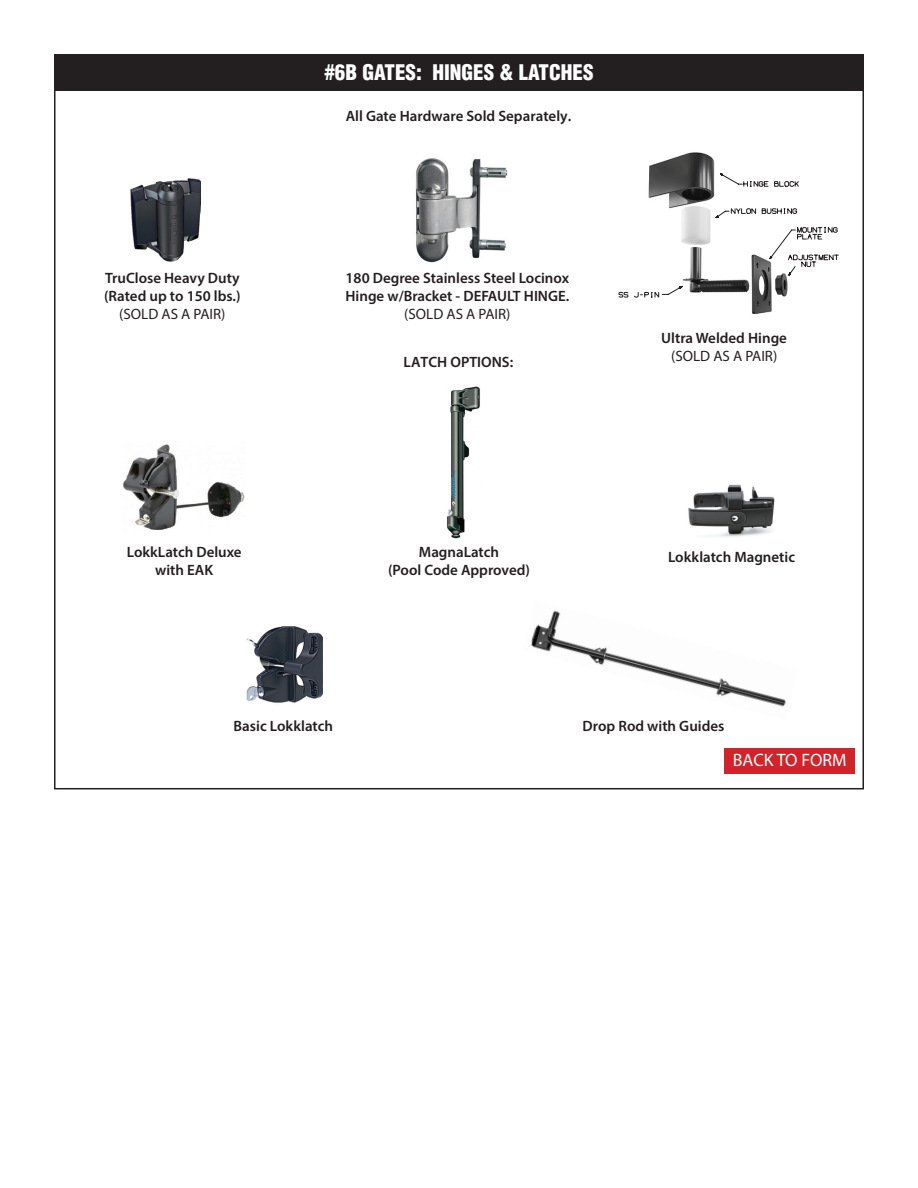
<style>
.page{position:relative;width:918px;height:1188px;background:#fff}
.page>*{position:absolute;margin:0;border:0;box-sizing:border-box;transform-origin:0 0}
.t1{font:900 condensed 21px "Helvetica";color:#fff}
.t2{font:18px "Myriad Pro";color:#fff}
.t3{font:600 15px/18px "Myriad Pro";color:#231f20}
.t4{font:15px "Myriad Pro";color:#231f20}
</style>
<div class="page">
<img style="left:649px;top:152px;width:123px;height:162px">
<img style="left:415px;top:158px;width:93px;height:105px">
<img style="left:246px;top:626px;width:77px;height:77px">
<div style="left:55px;top:55px;width:808px;height:36px;background:#231f20"></div>
<div style="left:724px;top:748px;width:130px;height:26px;background:#d1232a"></div>
<img style="left:446px;top:386px;width:34px;height:153px">
<img style="left:688px;top:484px;width:87px;height:53px">
<img style="left:123px;top:444px;width:122px;height:86px">
<img style="left:531px;top:610px;width:255px;height:97px">
<svg style="left:618px;top:173px;width:221px;height:125px"></svg>
<img style="left:131px;top:178px;width:70px;height:83px">
<p class="t3" style="left:104px;top:269px;width:138px">TruClose Heavy Duty (Rated up to 150 lbs.)</p>
<p class="t4" style="left:119px;top:305px;width:108px">(SOLD AS A PAIR)</p>
<p class="t3" style="left:127px;top:543px;width:116px;text-align:center">LokkLatch Deluxe with EAK</p>
<h1 class="t1" style="left:324px;top:59px;width:271px">#6B GATES: HINGES &amp; LATCHES</h1>
<p class="t3" style="left:346px;top:107px;width:227px">All Gate Hardware Sold Separately.</p>
<p class="t3" style="left:345px;top:269px;width:225px">180 Degree Stainless Steel Locinox<br>Hinge w/Bracket - DEFAULT HINGE.</p>
<p class="t4" style="left:404px;top:305px;width:108px">(SOLD AS A PAIR)</p>
<p class="t3" style="left:404px;top:352px;width:111px">LATCH OPTIONS:</p>
<p class="t3" style="left:661px;top:329px;width:127px">Ultra Welded Hinge</p>
<p class="t4" style="left:671px;top:347px;width:108px">(SOLD AS A PAIR)</p>
<p class="t3" style="left:388px;top:543px;width:143px;text-align:center">MagnaLatch<br>(Pool Code Approved)</p>
<p class="t3" style="left:668px;top:547px;width:129px">Lokklatch Magnetic</p>
<p class="t3" style="left:234px;top:717px;width:101px">Basic Lokklatch</p>
<p class="t3" style="left:583px;top:717px;width:143px">Drop Rod with Guides</p>
<p class="t2" style="left:733px;top:749px;width:115px">BACK TO FORM</p>
</div>
